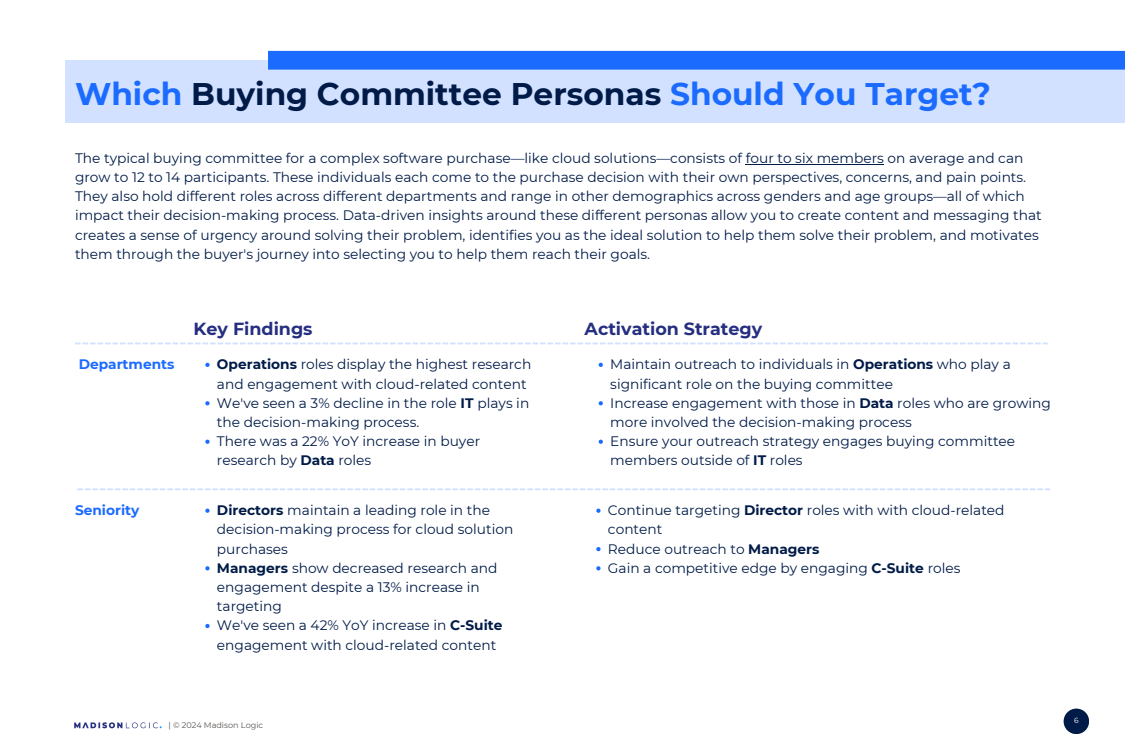
<style>
.page{position:relative;width:1125px;height:750px;background:#fff}
.page>*{position:absolute;margin:0;border:0;box-sizing:border-box;transform-origin:0 0}
.t1{font:700 31.25px "Montserrat";color:#001b47}
.t2{font:700 17.5px "Montserrat";color:#252e80}
.t3{font:13.75px/19.2px "Montserrat";color:#001b47}
.t4{font:700 13.75px "Montserrat";color:#1c6bff}
.t5{font:8.12px "Montserrat";color:#5a5653}
.t6{font:7.5px "Montserrat";color:#fff}
.s1{color:#1c6bff}
.s2{font-weight:700}
</style>
<div class="page">
<hr style="left:746px;top:164px;width:138px;height:1px;background:#001b47">
<svg style="left:75px;top:343px;width:973px;height:1px"></svg>
<svg style="left:77px;top:488px;width:973px;height:2px"></svg>
<svg style="left:205px;top:363px;width:5px;height:4px"></svg>
<svg style="left:205px;top:401px;width:5px;height:4px"></svg>
<svg style="left:205px;top:440px;width:5px;height:4px"></svg>
<svg style="left:599px;top:363px;width:4px;height:4px"></svg>
<svg style="left:599px;top:401px;width:4px;height:4px"></svg>
<svg style="left:599px;top:440px;width:4px;height:4px"></svg>
<svg style="left:205px;top:509px;width:5px;height:4px"></svg>
<svg style="left:205px;top:566px;width:5px;height:4px"></svg>
<svg style="left:205px;top:624px;width:5px;height:4px"></svg>
<svg style="left:596px;top:509px;width:5px;height:4px"></svg>
<svg style="left:596px;top:547px;width:5px;height:4px"></svg>
<svg style="left:596px;top:566px;width:5px;height:4px"></svg>
<div style="left:1064px;top:709px;width:25px;height:25px;background:#001b47;border-radius:50%"></div>
<img style="left:75px;top:722px;width:87px;height:7px">
<div style="left:65px;top:60px;width:1060px;height:62px;background:#d2e1ff"></div>
<div style="left:268px;top:51px;width:857px;height:19px;background:#1c6bff"></div>
<p class="t1" style="left:75px;top:74px;width:918px"><span class="s1">Which</span> Buying Committee Personas <span class="s1">Should You Target?</span></p>
<h1 class="t3" style="left:75px;top:148px;width:968px">The typical buying committee for a complex software purchase—like cloud solutions—consists of four to six members on average and can grow to 12 to 14 participants. These individuals each come to the purchase decision with their own perspectives, concerns, and pain points.<br>They also hold different roles across different departments and range in other demographics across genders and age groups—all of which impact their decision-making process. Data-driven insights around these different personas allow you to create content and messaging that creates a sense of urgency around solving their problem, identifies you as the ideal solution to help them solve their problem, and motivates them through the buyer's journey into selecting you to help them reach their goals.</h1>
<h4 class="t2" style="left:194px;top:318px;width:120px">Key Findings</h4>
<h2 class="t2" style="left:585px;top:318px;width:179px">Activation Strategy</h2>
<h2 class="t4" style="left:79px;top:356px;width:97px">Departments</h2>
<h3 class="t3" style="left:217px;top:355px;width:316px"><span class="s2">Operations</span> roles display the highest research and engagement with cloud-related content</h3>
<p class="t3" style="left:217px;top:393px;width:314px">We've seen a 3% decline in the role <span class="s2">IT</span> plays in the decision-making process.</p>
<p class="t3" style="left:217px;top:432px;width:265px">There was a 22% YoY increase in buyer research by <span class="s2">Data</span> roles</p>
<p class="t4" style="left:75px;top:502px;width:66px">Seniority</p>
<h3 class="t3" style="left:217px;top:501px;width:298px"><span class="s2">Directors</span> maintain a leading role in the decision-making process for cloud solution purchases</h3>
<p class="t3" style="left:217px;top:558px;width:282px"><span class="s2">Managers</span> show decreased research and engagement despite a 13% increase in targeting</p>
<p class="t3" style="left:217px;top:616px;width:287px">We've seen a 42% YoY increase in <span class="s2">C-Suite </span>engagement with cloud-related content</p>
<p class="t3" style="left:610px;top:355px;width:402px">Maintain outreach to individuals in <span class="s2">Operations</span> who play a significant role on the buying committee</p>
<p class="t3" style="left:610px;top:393px;width:442px">Increase engagement with those in <span class="s2">Data</span> roles who are growing more involved the decision-making process</p>
<p class="t3" style="left:610px;top:432px;width:406px">Ensure your outreach strategy engages buying committee members outside of <span class="s2">IT</span> roles</p>
<p class="t3" style="left:608px;top:501px;width:398px">Continue targeting <span class="s2">Director</span> roles with with cloud-related content</p>
<p class="t3" style="left:608px;top:539px;width:213px">Reduce outreach to <span class="s2">Managers</span></p>
<p class="t3" style="left:608px;top:558px;width:354px">Gain a competitive edge by engaging <span class="s2">C-Suite</span> roles</p>
<p class="t5" style="left:168px;top:721px;width:96px">| © 2024 Madison Logic</p>
<p class="t6" style="left:1074px;top:716px;width:6px">6</p>
</div>
